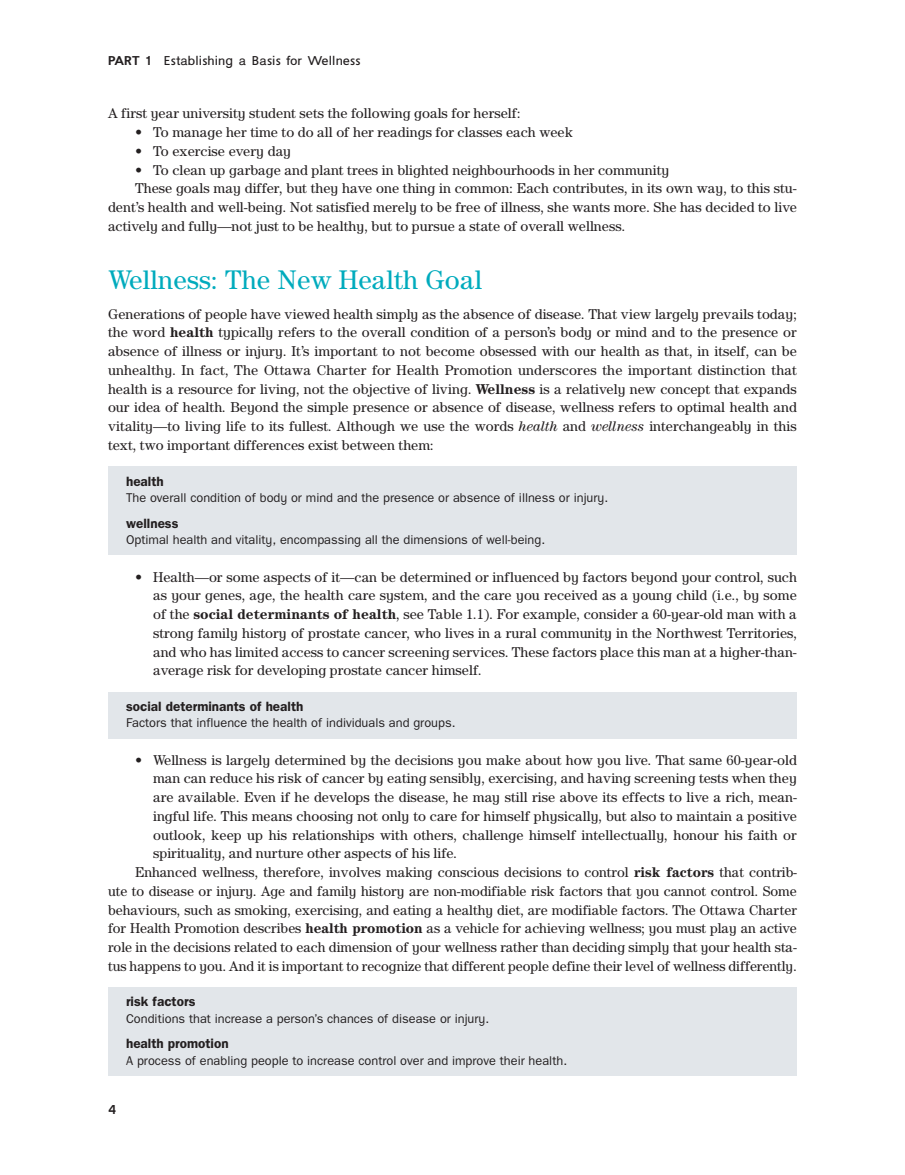
<style>
.page{position:relative;width:905px;height:1175px;background:#fff}
.page>*{position:absolute;margin:0;border:0;box-sizing:border-box;transform-origin:0 0}
.t1{font:27px "SRA Serif 1.1";letter-spacing:.005em;color:#00abbd}
.t2{font:14.25px/18.8px "SRA Serif 1.1";color:#231f20;text-align:justify}
.t3{font:700 13.5px "SRA Sans 2.0";color:#231f20}
.t4{font:12.75px "SRA Sans 2.0";color:#231f20}
.t5{font:12.75px "MH Eupperelemsans";color:#231f20}
.t6{font:700 12.75px "MH Eupperelemsans";color:#231f20}
.s1{font-weight:700}
.s2{font-style:italic}
</style>
<div class="page">
<div style="left:108px;top:466px;width:688px;height:89px;background:#e2e6ea"></div>
<div style="left:108px;top:692px;width:688px;height:46px;background:#e2e6ea"></div>
<div style="left:108px;top:987px;width:688px;height:89px;background:#e2e6ea"></div>
<p class="t5" style="left:108px;top:53px;width:254px"><span class="s1">PART 1</span> Establishing a Basis for Wellness</p>
<p class="t2" style="left:108px;top:104px;width:414px">A first year university student sets the following goals for herself:</p>
<p class="t2" style="left:135px;top:123px;width:439px">• To manage her time to do all of her readings for classes each week</p>
<p class="t2" style="left:135px;top:142px;width:158px">• To exercise every day</p>
<p class="t2" style="left:135px;top:160px;width:536px">• To clean up garbage and plant trees in blighted neighbourhoods in her community</p>
<p class="t2" style="left:135px;top:179px;width:663px">These goals may differ, but they have one thing in common: Each contributes, in its own way, to this stu-</p>
<p class="t2" style="left:108px;top:198px;width:690px">dent’s health and well-being. Not satisfied merely to be free of illness, she wants more. She has decided to live</p>
<p class="t2" style="left:108px;top:217px;width:518px">actively and fully—not just to be healthy, but to pursue a state of overall wellness.</p>
<p class="t1" style="left:108px;top:264px;width:375px">Wellness: The New Health Goal</p>
<p class="t2" style="left:108px;top:304px;width:690px">Generations of people have viewed health simply as the absence of disease. That view largely prevails today; the word <span class="s1">health</span> typically refers to the overall condition of a person’s body or mind and to the presence or absence of illness or injury. It’s important to not become obsessed with our health as that, in itself, can be unhealthy. In fact, The Ottawa Charter for Health Promotion underscores the important distinction that health is a resource for living, not the objective of living. <span class="s1">Wellness</span> is a relatively new concept that expands our idea of health. Beyond the simple presence or absence of disease, wellness refers to optimal health and vitality—to living life to its fullest. Although we use the words <span class="s2">health</span> and <span class="s2">wellness</span> interchangeably in this text, two important differences exist between them:</p>
<p class="t3" style="left:126px;top:473px;width:39px">health</p>
<p class="t4" style="left:126px;top:490px;width:483px">The overall condition of body or mind and the presence or absence of illness or injury.</p>
<p class="t3" style="left:126px;top:515px;width:54px">wellness</p>
<p class="t4" style="left:126px;top:532px;width:420px">Optimal health and vitality, encompassing all the dimensions of well-being.</p>
<p class="t2" style="left:153px;top:567px;width:645px;text-indent:-18px">• Health—or some aspects of it—can be determined or influenced by factors beyond your control, such as your genes, age, the health care system, and the care you received as a young child (i.e., by some of the <span class="s1">social determinants of health</span>, see Table 1.1). For example, consider a 60-year-old man with a strong family history of prostate cancer, who lives in a rural community in the Northwest Territories, and who has limited access to cancer screening services. These factors place this man at a higher-than&shy;average risk for developing prostate cancer himself.</p>
<p class="t3" style="left:126px;top:698px;width:179px">social determinants of health</p>
<p class="t4" style="left:126px;top:715px;width:331px">Factors that influence the health of individuals and groups.</p>
<p class="t2" style="left:135px;top:750px;width:663px">• Wellness is largely determined by the decisions you make about how you live. That same 60-year-old</p>
<p class="t2" style="left:153px;top:769px;width:645px">man can reduce his risk of cancer by eating sensibly, exercising, and having screening tests when they</p>
<p class="t2" style="left:153px;top:788px;width:645px">are available. Even if he develops the disease, he may still rise above its effects to live a rich, mean-</p>
<p class="t2" style="left:153px;top:806px;width:645px">ingful life. This means choosing not only to care for himself physically, but also to maintain a positive</p>
<p class="t2" style="left:153px;top:825px;width:645px">outlook, keep up his relationships with others, challenge himself intellectually, honour his faith or</p>
<p class="t2" style="left:153px;top:844px;width:305px">spirituality, and nurture other aspects of his life.</p>
<p class="t2" style="left:135px;top:863px;width:663px">Enhanced wellness, therefore, involves making conscious decisions to control <span class="s1">risk factors</span> that contrib-</p>
<p class="t2" style="left:108px;top:881px;width:690px">ute to disease or injury. Age and family history are non-modifiable risk factors that you cannot control. Some</p>
<p class="t2" style="left:108px;top:900px;width:690px">behaviours, such as smoking, exercising, and eating a healthy diet, are modifiable factors. The Ottawa Charter</p>
<p class="t2" style="left:108px;top:919px;width:690px">for Health Promotion describes <span class="s1">health promotion</span> as a vehicle for achieving wellness; you must play an active</p>
<p class="t2" style="left:108px;top:938px;width:690px">role in the decisions related to each dimension of your wellness rather than deciding simply that your health sta-</p>
<p class="t2" style="left:108px;top:956px;width:690px">tus happens to you. And it is important to recognize that different people define their level of wellness differently.</p>
<p class="t3" style="left:126px;top:993px;width:71px">risk factors</p>
<p class="t4" style="left:126px;top:1011px;width:365px">Conditions that increase a person’s chances of disease or injury.</p>
<p class="t3" style="left:126px;top:1035px;width:104px">health promotion</p>
<p class="t4" style="left:126px;top:1053px;width:442px">A process of enabling people to increase control over and improve their health.</p>
<p class="t6" style="left:108px;top:1101px;width:10px">4</p>
</div>
